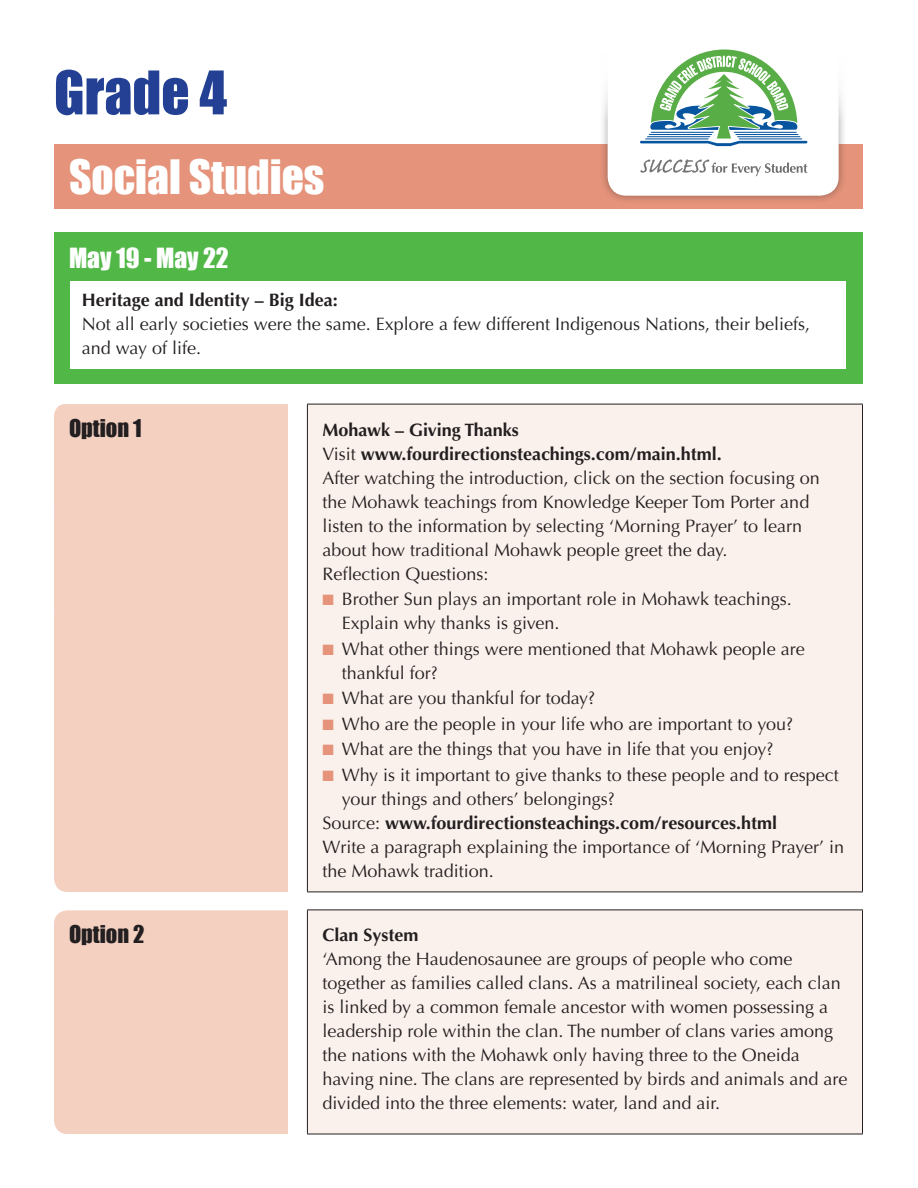
<style>
.page{position:relative;width:918px;height:1188px;background:#fff}
.page>*{position:absolute;margin:0;border:0;box-sizing:border-box;transform-origin:0 0}
.t1{font:55.5px "Impact";color:#234094}
.t2{font:43.5px "Impact";color:#fff}
.t3{font:25.5px "Impact";color:#fff}
.t4{font:22.5px "Impact";color:#231f20}
.t5{font:18px/24px "Optima";color:#231f20}
.t6{font:700 18px "Optima";color:#231f20}
.s1{font-weight:700}
.s2{color:#e5937a}
.s3{font-weight:400}
</style>
<div class="page">
<div style="left:54px;top:404px;width:234px;height:488px;background:#f4d0c1"></div>
<div style="left:54px;top:910px;width:234px;height:224px;background:#f4d0c1"></div>
<div style="left:54px;top:144px;width:808px;height:65px;background:#e5937a"></div>
<div style="left:54px;top:232px;width:808px;height:152px;background:#51b848"></div>
<div style="left:307px;top:405px;width:555px;height:729px;background:#fbf1ec"></div>
<hr style="left:307px;top:404px;width:1px;height:488px;background:#231f20">
<hr style="left:307px;top:404px;width:556px;height:1px;background:#231f20">
<hr style="left:862px;top:404px;width:1px;height:488px;background:#231f20">
<hr style="left:307px;top:892px;width:556px;height:1px;background:#231f20">
<hr style="left:307px;top:910px;width:1px;height:224px;background:#231f20">
<hr style="left:862px;top:910px;width:1px;height:224px;background:#231f20">
<hr style="left:307px;top:1134px;width:556px;height:1px;background:#231f20">
<hr style="left:307px;top:910px;width:556px;height:1px;background:#231f20">
<div style="left:599px;top:0;width:248px;height:204px;background:#231f20;opacity:.4"></div>
<div style="left:608px;top:122px;width:231px;height:74px;background:#fff"></div>
<div style="left:586px;top:0;width:272px;height:122px;background:#fff"></div>
<svg style="left:640px;top:50px;width:167px;height:96px"></svg>
<svg style="left:640px;top:159px;width:167px;height:17px;background:#dedfdf"></svg>
<div style="left:70px;top:282px;width:776px;height:87px;background:#fff"></div>
<h1 class="t1" style="left:54px;top:50px;width:175px">Grade 4</h1>
<h2 class="t2" style="left:69px;top:143px;width:257px">Social Studies</h2>
<h3 class="t3" style="left:69px;top:238px;width:161px">May 19 - May 22</h3>
<p class="t6" style="left:82px;top:290px;width:258px">Heritage and Identity – Big Idea:</p>
<p class="t5" style="left:82px;top:313px;width:730px">Not all early societies were the same. Explore a few different Indigenous Nations, their beliefs, and way of life.</p>
<p class="t4" style="left:69px;top:411px;width:74px">Option 1</p>
<p class="t5" style="left:322px;top:418px;width:499px"><span class="s1">Mohawk – Giving Thanks<br></span>Visit <span class="s1">www.fourdirectionsteachings.com/main.html.<br></span>After watching the introduction, click on the section focusing on the Mohawk teachings from Knowledge Keeper Tom Porter and listen to the information by selecting ‘Morning Prayer’ to learn about how traditional Mohawk people greet the day.<br>Reflection Questions:</p>
<p class="t5" style="left:342px;top:587px;width:451px;text-indent:-20px"><span class="s2">■</span> Brother Sun plays an important role in Mohawk teachings.<br>Explain why thanks is given.</p>
<p class="t5" style="left:342px;top:637px;width:464px;text-indent:-20px"><span class="s2">■</span> What other things were mentioned that Mohawk people are thankful for?</p>
<p class="t5" style="left:322px;top:686px;width:274px"><span class="s2">■</span> What are you thankful for today?</p>
<p class="t5" style="left:322px;top:712px;width:472px"><span class="s2">■</span> Who are the people in your life who are important to you?</p>
<p class="t5" style="left:322px;top:737px;width:453px"><span class="s2">■</span> What are the things that you have in life that you enjoy?</p>
<p class="t5" style="left:322px;top:763px;width:518px"><span class="s2">■</span> Why is it important to give thanks to these people and to respect</p>
<p class="t5" style="left:342px;top:787px;width:274px">your things and others’ belongings?</p>
<p class="t6" style="left:322px;top:812px;width:456px"><span class="s3">Source:</span> www.fourdirectionsteachings.com/resources.html</p>
<p class="t5" style="left:322px;top:835px;width:523px">Write a paragraph explaining the importance of ‘Morning Prayer’ in</p>
<p class="t5" style="left:322px;top:859px;width:173px">the Mohawk tradition.</p>
<p class="t4" style="left:69px;top:916px;width:77px">Option 2</p>
<p class="t6" style="left:322px;top:925px;width:98px">Clan System</p>
<p class="t5" style="left:322px;top:948px;width:526px">‘Among the Haudenosaunee are groups of people who come together as families called clans. As a matrilineal society, each clan is linked by a common female ancestor with women possessing a leadership role within the clan. The number of clans varies among the nations with the Mohawk only having three to the Oneida having nine. The clans are represented by birds and animals and are divided into the three elements: water, land and air.</p>
</div>
